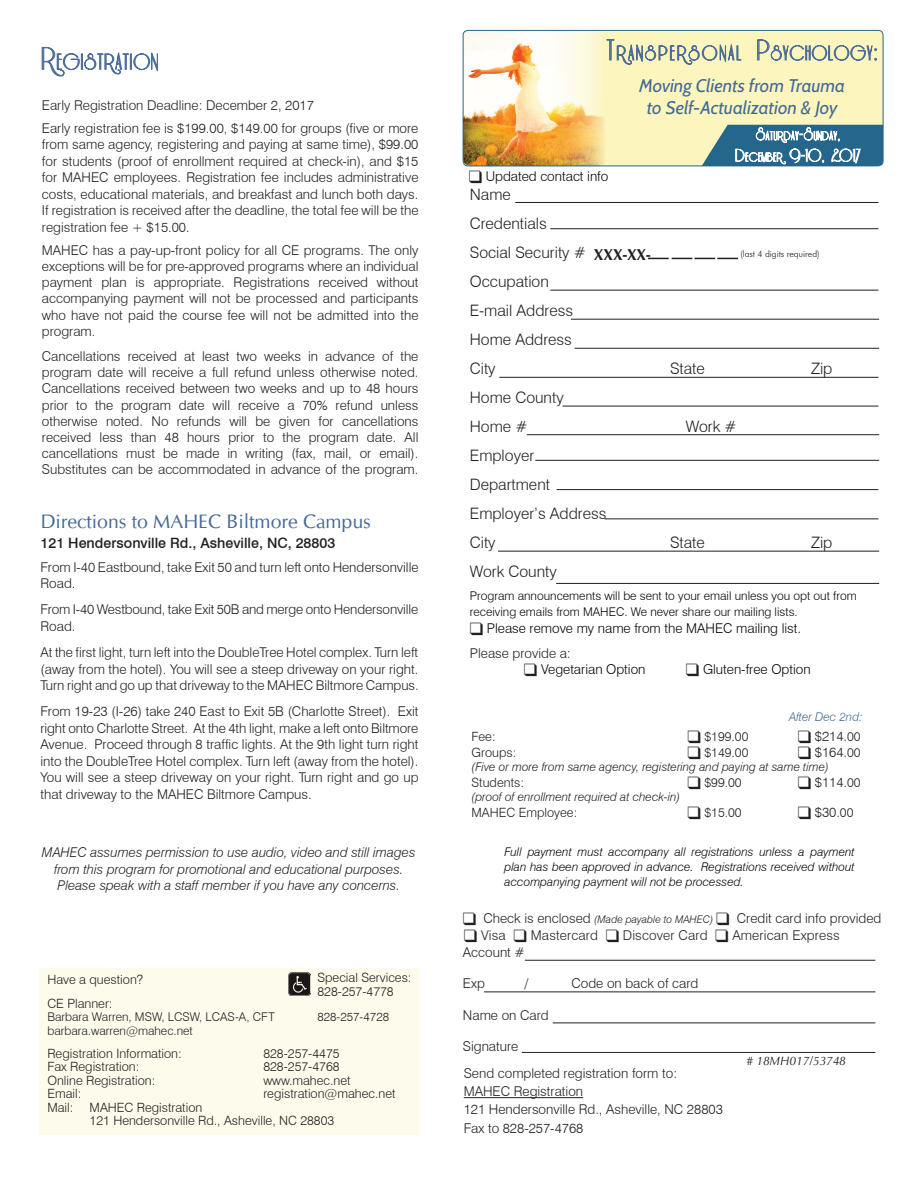
<style>
.page{position:relative;width:918px;height:1188px;background:#fff}
.page>*{position:absolute;margin:0;border:0;box-sizing:border-box;transform-origin:0 0}
.t1{font:19.5px "CG Omega";color:#446995}
.t2{font:italic 18.3px/21.9px "Cabin";color:#446995;text-align:center}
.t3{font:300 15.75px/29px "Swiss 721 BT";color:#231f20}
.t4{font:700 15.75px "CG Omega";color:#231f20}
.t5{font:500 14.25px "Swiss 721 BT";color:#231f20}
.t6{font:300 13.5px/16.5px "Swiss 721 BT";color:#231f20;text-align:justify}
.t7{font:italic 300 13.5px/16.2px "Swiss 721 BT";color:#231f20;text-align:center}
.t8{font:300 13.5px "Swiss 721 BT";color:#040503}
.t9{font:300 12.75px/13.5px "Swiss 721 BT";color:#231f20}
.t10{font:italic 300 12px/15px "Swiss 721 BT";color:#040503;text-align:justify}
.t11{font:300 12px/16.5px "Swiss 721 BT";color:#040503}
.t12{font:italic 300 12px "Swiss 721 BT";color:#231f20}
.t13{font:300 12px "Swiss 721 BT";color:#231f20}
.t14{font:italic 12px "CG Omega";color:#231f20}
.t15{font:italic 300 12px "Swiss 721 BT";color:#446995}
.t16{font:italic 300 10.5px "Swiss 721 BT";color:#231f20}
.t17{font:300 9px "Futura BT";letter-spacing:-.01em;color:#231f20}
.s1{font-size:12.75px}
.s2{font-style:normal;font-size:13.5px}
</style>
<div class="page">
<hr style="left:525px;top:960px;width:350px;height:1px;background:#231f20">
<hr style="left:484px;top:992px;width:391px;height:1px;background:#231f20">
<hr style="left:553px;top:1023px;width:322px;height:1px;background:#231f20">
<hr style="left:522px;top:1052px;width:353px;height:1px;background:#231f20">
<div style="left:39px;top:968px;width:379px;height:167px;background:#fdfbec"></div>
<img style="left:288px;top:973px;width:23px;height:22px">
<hr style="left:464px;top:1097px;width:119px;height:1px;background:#231f20">
<hr style="left:515px;top:202px;width:363px;height:1px;background:#231f20">
<hr style="left:550px;top:228px;width:328px;height:1px;background:#231f20">
<hr style="left:499px;top:377px;width:379px;height:1px;background:#231f20">
<hr style="left:563px;top:406px;width:315px;height:1px;background:#231f20">
<hr style="left:535px;top:460px;width:344px;height:1px;background:#231f20">
<hr style="left:604px;top:518px;width:274px;height:1px;background:#231f20">
<hr style="left:556px;top:583px;width:323px;height:1px;background:#231f20">
<hr style="left:571px;top:319px;width:308px;height:1px;background:#231f20">
<hr style="left:527px;top:434px;width:352px;height:1px;background:#231f20">
<hr style="left:550px;top:290px;width:328px;height:1px;background:#231f20">
<hr style="left:575px;top:348px;width:304px;height:1px;background:#231f20">
<hr style="left:498px;top:551px;width:381px;height:1px;background:#231f20">
<svg style="left:648px;top:258px;width:90px;height:1px"></svg>
<hr style="left:557px;top:489px;width:321px;height:1px;background:#231f20">
<svg style="left:41px;top:47px;width:117px;height:30px"></svg>
<div style="left:467px;top:30px;width:416px;height:136px;background:#fcf5be;border-radius:8px"></div>
<img style="left:463px;top:30px;width:141px;height:136px">
<svg style="left:606px;top:39px;width:136px;height:26px"></svg>
<svg style="left:757px;top:39px;width:120px;height:22px"></svg>
<div style="left:463px;top:30px;width:420px;height:136px;border:1px solid #25678c;border-radius:5px"></div>
<svg style="left:702px;top:125px;width:181px;height:41px;background:#5487a0"></svg>
<p class="t6" style="left:42px;top:93px;width:378px;line-height:23.2px">Early Registration Deadline: December 2, 2017<br>Early registration fee is $199.00, $149.00 for groups (five or more</p>
<p class="t6" style="left:42px;top:136px;width:378px">from same agency, registering and paying at same time), $99.00 for students (proof of enrollment required at check-in), and $15 for MAHEC employees. Registration fee includes administrative costs, educational materials, and breakfast and lunch both days.<br>If registration is received after the deadline, the total fee will be the registration fee + $15.00.</p>
<p class="t6" style="left:42px;top:242px;width:378px">MAHEC has a pay-up-front policy for all CE programs. The only exceptions will be for pre-approved programs where an individual payment plan is appropriate. Registrations received without accompanying payment will not be processed and participants who have not paid the course fee will not be admitted into the program.</p>
<p class="t6" style="left:42px;top:348px;width:378px">Cancellations received at least two weeks in advance of the program date will receive a full refund unless otherwise noted.<br>Cancellations received between two weeks and up to 48 hours prior to the program date will receive a 70% refund unless otherwise noted. No refunds will be given for cancellations received less than 48 hours prior to the program date. All cancellations must be made in writing (fax, mail, or email).<br>Substitutes can be accommodated in advance of the program.</p>
<h1 class="t1" style="left:40px;top:510px;width:332px">Directions to MAHEC Biltmore Campus</h1>
<p class="t5" style="left:40px;top:535px;width:296px">121 Hendersonville rd., Asheville, NC, 28803</p>
<p class="t6" style="left:40px;top:558px;width:380px">From I-40 Eastbound, take Exit 50 and turn left onto Hendersonville<br>Road.</p>
<p class="t6" style="left:40px;top:601px;width:379px">From I-40 Westbound, take Exit 50B and merge onto Hendersonville<br>Road.</p>
<p class="t6" style="left:40px;top:644px;width:380px">At the first light, turn left into the DoubleTree Hotel complex. Turn left (away from the hotel). You will see a steep driveway on your right.<br>Turn right and go up that driveway to the MAHEC Biltmore Campus.</p>
<p class="t6" style="left:40px;top:703px;width:380px">From 19-23 (I-26) take 240 East to Exit 5B (Charlotte Street). Exit right onto Charlotte Street. At the 4th light, make a left onto Biltmore Avenue. Proceed through 8 traffic lights. At the 9th light turn right into the DoubleTree Hotel complex. Turn left (away from the hotel).<br>You will see a steep driveway on your right. Turn right and go up that driveway to the MAHEC Biltmore Campus.</p>
<p class="t7" style="left:42px;top:844px;width:375px">MAHEC assumes permission to use audio, video and still images from this program for promotional and educational purposes.<br>Please speak with a staff member if you have any concerns.</p>
<p class="t9" style="left:318px;top:971px;width:96px">Special Services:<br>828-257-4778</p>
<p class="t9" style="left:47px;top:968px;width:97px;line-height:23.2px">Have a question?<br>CE Planner:</p>
<p class="t13" style="left:47px;top:1010px;width:229px">Barbara Warren, MSW, LCSW, LCAS-A, CFT</p>
<p class="t13" style="left:317px;top:1010px;width:73px">828-257-4728</p>
<p class="t13" style="left:47px;top:1023px;width:147px">barbara.warren@mahec.net</p>
<p class="t9" style="left:47px;top:1046px;width:136px">Registration Information:</p>
<p class="t9" style="left:263px;top:1046px;width:78px">828-257-4475</p>
<p class="t9" style="left:47px;top:1060px;width:94px">Fax Registration:</p>
<p class="t9" style="left:263px;top:1060px;width:78px">828-257-4768</p>
<p class="t9" style="left:47px;top:1073px;width:110px">Online Registration:</p>
<p class="t9" style="left:263px;top:1073px;width:89px">www.mahec.net</p>
<p class="t9" style="left:47px;top:1087px;width:36px">Email:</p>
<p class="t9" style="left:263px;top:1087px;width:134px">registration@mahec.net</p>
<p class="t9" style="left:47px;top:1100px;width:28px">Mail:</p>
<p class="t9" style="left:90px;top:1100px;width:246px">MAHEC Registration<br>121 Hendersonville Rd., Asheville, NC 28803</p>
<p class="t8" style="left:486px;top:168px;width:124px">Updated contact info</p>
<h2 class="t2" style="left:639px;top:74px;width:207px">Moving Clients from Trauma to Self-Actualization &amp; Joy</h2>
<p class="t3" style="left:470px;top:180px;width:118px">Name<br>Credentials<br>Social Security #<br>Occupation<br>E-mail Address<br>Home Address<br>City</p>
<p class="t3" style="left:470px;top:383px;width:95px">Home County<br>Home #</p>
<p class="t4" style="left:594px;top:245px;width:58px">XXX-XX-</p>
<p class="t17" style="left:740px;top:248px;width:81px">(last 4 digits required)</p>
<p class="t3" style="left:670px;top:354px;width:36px">State</p>
<p class="t3" style="left:811px;top:354px;width:23px">Zip</p>
<p class="t3" style="left:686px;top:412px;width:52px">Work #</p>
<p class="t3" style="left:470px;top:441px;width:138px">Employer<br>Department<br>Employer’s Address<br>City</p>
<p class="t3" style="left:670px;top:528px;width:36px">State</p>
<p class="t3" style="left:811px;top:528px;width:23px">Zip</p>
<p class="t3" style="left:470px;top:557px;width:89px">Work County</p>
<p class="t11" style="left:470px;top:587px;width:388px">Program announcements will be sent to your email unless you opt out from receiving emails from MAHEC. We never share our mailing lists.</p>
<p class="t8" style="left:487px;top:620px;width:316px">Please remove my name from the MAHEC mailing list.</p>
<p class="t6" style="left:470px;top:645px;width:102px">Please provide a:</p>
<p class="t8" style="left:541px;top:661px;width:106px">Vegetarian Option</p>
<p class="t8" style="left:703px;top:661px;width:109px">Gluten-free Option</p>
<p class="t15" style="left:789px;top:710px;width:75px">After Dec 2nd:</p>
<p class="t9" style="left:472px;top:730px;width:26px">Fee:</p>
<p class="t9" style="left:704px;top:730px;width:46px">$199.00</p>
<p class="t6" style="left:815px;top:728px;width:47px">$214.<span class="s1">00</span></p>
<p class="t9" style="left:472px;top:746px;width:46px">Groups:</p>
<p class="t9" style="left:704px;top:746px;width:46px">$149.00</p>
<p class="t6" style="left:815px;top:744px;width:47px">$164.<span class="s1">00</span></p>
<p class="t12" style="left:472px;top:759px;width:359px">(Five or more from same agency, registering and paying at same time)</p>
<p class="t9" style="left:472px;top:776px;width:54px">Students:</p>
<p class="t9" style="left:704px;top:776px;width:39px">$99.00</p>
<p class="t6" style="left:815px;top:774px;width:47px">$114.<span class="s1">00</span></p>
<p class="t12" style="left:472px;top:789px;width:210px">(proof of enrollment required at check-in)</p>
<p class="t9" style="left:472px;top:806px;width:107px">MAHEC Employee:</p>
<p class="t9" style="left:704px;top:806px;width:39px">$15.00</p>
<p class="t6" style="left:815px;top:804px;width:40px">$30.<span class="s1">00</span></p>
<p class="t10" style="left:505px;top:844px;width:352px">Full payment must accompany all registrations unless a payment plan has been approved in advance. Registrations received without accompanying payment will not be processed.</p>
<p class="t16" style="left:483px;top:913px;width:231px"><span class="s2">Check is enclosed</span> (Made payable to MAHEC)</p>
<p class="t6" style="left:737px;top:910px;width:146px">Credit card info provided</p>
<p class="t6" style="left:481px;top:927px;width:26px">Visa</p>
<p class="t6" style="left:531px;top:927px;width:69px">Mastercard</p>
<p class="t6" style="left:623px;top:927px;width:86px">Discover Card</p>
<p class="t6" style="left:732px;top:927px;width:109px">American Express</p>
<p class="t6" style="left:463px;top:944px;width:63px">Account #</p>
<p class="t6" style="left:463px;top:975px;width:24px">Exp</p>
<p class="t6" style="left:524px;top:975px;width:5px">/</p>
<p class="t6" style="left:571px;top:975px;width:128px">Code on back of card</p>
<p class="t6" style="left:463px;top:1006px;width:87px">Name on Card</p>
<p class="t6" style="left:463px;top:1038px;width:57px">Signature</p>
<p class="t6" style="left:464px;top:1064px;width:261px;line-height:18.3px;text-align:left">Send completed registration form to:<br>MAHEC Registration<br>121 Hendersonville Rd., Asheville, NC 28803<br>Fax to 828-257-4768</p>
<p class="t14" style="left:746px;top:1054px;width:101px"># 18MH017/53748</p>
</div>
